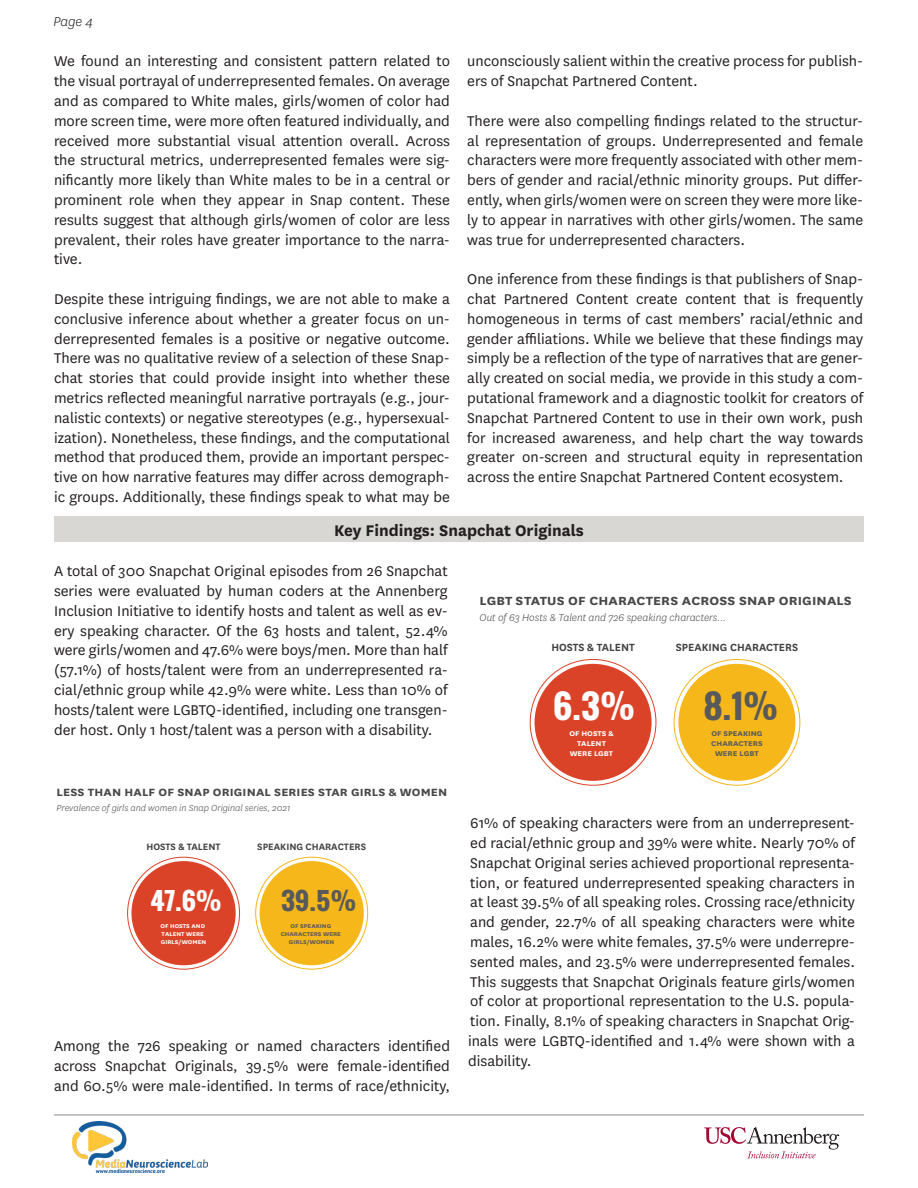
<style>
.page{position:relative;width:918px;height:1188px;background:#fff}
.page>*{position:absolute;margin:0;border:0;box-sizing:border-box;transform-origin:0 0}
.t1{font:700 32.25px "Oswald";color:#58595b;scale:1.09 1}
.t2{font:700 32.25px "Oswald";color:#fff;scale:1.09 1}
.t3{font:700 23.85px "Oswald";color:#58595b;scale:1.09 1}
.t4{font:700 23.85px "Oswald";color:#fff;scale:1.09 1}
.t5{font:700 18px "National";color:#231f20}
.t6{font:16.5px/19.8px "National";color:#231f20;text-align:justify}
.t7{font:italic 300 15px "National";color:#231f20}
.t8{font:700 13.8px "National";letter-spacing:.01em;color:#494749;scale:1.11 1}
.t9{font:700 12.3px "National";letter-spacing:.01em;color:#494749;scale:1.11 1}
.t10{font:600 12.15px "National";color:#404041}
.t11{font:italic 300 11.55px "National";color:#494849}
.t12{font:600 10.8px "National";color:#404041}
.t13{font:italic 300 10.2px "National";color:#494849}
.t14{font:700 8.1px/9.8px "National";color:#58595b;text-align:center;scale:1.11 1}
.t15{font:700 8.1px/9.8px "National";color:#fff;text-align:center;scale:1.11 1}
.t16{font:700 6.45px/7.6px "National";color:#58595b;text-align:center;scale:1.11 1}
.t17{font:700 6.45px/7.6px "National";color:#fff;scale:1.11 1}
</style>
<div class="page">
<svg style="left:674px;top:659px;width:126px;height:126px"></svg>
<div style="left:678px;top:664px;width:117px;height:117px;background:#f5b719;border-radius:50%"></div>
<div style="left:535px;top:664px;width:117px;height:117px;background:#db4328;border-radius:50%"></div>
<svg style="left:256px;top:857px;width:112px;height:112px"></svg>
<div style="left:260px;top:861px;width:104px;height:104px;background:#f5b719;border-radius:50%"></div>
<div style="left:131px;top:861px;width:105px;height:104px;background:#db4328;border-radius:50%"></div>
<div style="left:54px;top:516px;width:810px;height:26px;background:#d9d7d4"></div>
<hr style="left:54px;top:1115px;width:810px;height:1px;background:#8a8c8f">
<img style="left:72px;top:1121px;width:135px;height:52px">
<svg style="left:704px;top:1127px;width:135px;height:31px"></svg>
<p class="t7" style="left:53px;top:13px;width:41px">Page 4</p>
<p class="t6" style="left:54px;top:51px;width:398px">We found an interesting and consistent pattern related to the visual portrayal of underrepresented females. On average and as compared to White males, girls/women of color had more screen time, were more often featured individually, and received more substantial visual attention overall. Across the structural metrics, underrepresented females were sig&shy;nificantly more likely than White males to be in a central or prominent role when they appear in Snap content. These results suggest that although girls/women of color are less prevalent, their roles have greater importance to the narra&shy;tive.</p>
<p class="t6" style="left:54px;top:288px;width:398px">Despite these intriguing findings, we are not able to make a conclusive inference about whether a greater focus on un&shy;derrepresented females is a positive or negative outcome.<br>There was no qualitative review of a selection of these Snap&shy;chat stories that could provide insight into whether these metrics reflected meaningful narrative portrayals (e.g., jour&shy;nalistic contexts) or negative stereotypes (e.g., hypersexual&shy;ization). Nonetheless, these findings, and the computational method that produced them, provide an important perspec&shy;tive on how narrative features may differ across demograph&shy;ic groups. Additionally, these findings speak to what may be</p>
<p class="t6" style="left:467px;top:51px;width:397px">unconsciously salient within the creative process for publish&shy;ers of Snapchat Partnered Content.</p>
<p class="t6" style="left:467px;top:110px;width:398px">There were also compelling findings related to the structur&shy;al representation of groups. Underrepresented and female characters were more frequently associated with other mem&shy;bers of gender and racial/ethnic minority groups. Put differ&shy;ently, when girls/women were on screen they were more like&shy;ly to appear in narratives with other girls/women. The same was true for underrepresented characters.</p>
<p class="t6" style="left:467px;top:268px;width:398px">One inference from these findings is that publishers of Snap&shy;chat Partnered Content create content that is frequently homogeneous in terms of cast members’ racial/ethnic and gender affiliations. While we believe that these findings may simply be a reflection of the type of narratives that are gener&shy;ally created on social media, we provide in this study a com&shy;putational framework and a diagnostic toolkit for creators of Snapchat Partnered Content to use in their own work, push for increased awareness, and help chart the way towards greater on-screen and structural equity in representation across the entire Snapchat Partnered Content ecosystem.</p>
<p class="t5" style="left:334px;top:518px;width:251px">Key Findings: Snapchat Originals</p>
<p class="t6" style="left:54px;top:560px;width:395px">A total of 300 Snapchat Original episodes from 26 Snapchat series were evaluated by human coders at the Annenberg Inclusion Initiative to identify hosts and talent as well as ev&shy;ery speaking character. Of the 63 hosts and talent, 52.4% were girls/women and 47.6% were boys/men. More than half (57.1%) of hosts/talent were from an underrepresented ra&shy;cial/ethnic group while 42.9% were white. Less than 10% of hosts/talent were LGBTQ-identified, including one transgen&shy;der host. Only 1 host/talent was a person with a disability.</p>
<p class="t9" style="left:57px;top:784px;width:353px">LESS THAN HALF OF SNAP ORIGINAL SERIES STAR GIRLS &amp; WOMEN</p>
<p class="t13" style="left:57px;top:801px;width:235px">Prevalence of girls and women in Snap Original series, 2021</p>
<p class="t12" style="left:146px;top:839px;width:76px">HOSTS &amp; TALENT</p>
<p class="t12" style="left:257px;top:839px;width:110px">SPEAKING CHARACTERS</p>
<p class="t4" style="left:150px;top:882px;width:67px">47.6%</p>
<p class="t17" style="left:160px;top:922px;width:43px">OF HOSTS AND<br>TALENT WERE<br>GIRLS/WOMEN</p>
<p class="t3" style="left:281px;top:882px;width:71px">39.5%</p>
<p class="t16" style="left:281px;top:922px;width:56px">OF SPEAKING<br>CHARACTERS WERE<br>GIRLS/WOMEN</p>
<p class="t6" style="left:54px;top:1036px;width:398px">Among the 726 speaking or named characters identified across Snapchat Originals, 39.5% were female-identified and 60.5% were male-identified. In terms of race/ethnicity,</p>
<p class="t8" style="left:480px;top:591px;width:337px">LGBT STATUS OF CHARACTERS ACROSS SNAP ORIGINALS</p>
<p class="t10" style="left:551px;top:639px;width:85px">HOSTS &amp; TALENT</p>
<p class="t10" style="left:676px;top:639px;width:124px">SPEAKING CHARACTERS</p>
<p class="t11" style="left:480px;top:610px;width:248px">Out of 63 Hosts &amp; Talent and 726 speaking characters...</p>
<p class="t2" style="left:553px;top:682px;width:77px">6.3%</p>
<p class="t15" style="left:569px;top:728px;width:41px">OF HOSTS &amp;<br>TALENT<br>WERE LGBT</p>
<p class="t1" style="left:704px;top:682px;width:70px">8.1%</p>
<p class="t14" style="left:711px;top:728px;width:48px">OF SPEAKING<br>CHARACTERS<br>WERE LGBT</p>
<p class="t6" style="left:468px;top:813px;width:389px">61% of speaking characters were from an underrepresent&shy;ed racial/ethnic group and 39% were white. Nearly 70% of Snapchat Original series achieved proportional representa&shy;tion, or featured underrepresented speaking characters in at least 39.5% of all speaking roles. Crossing race/ethnicity and gender, 22.7% of all speaking characters were white males, 16.2% were white females, 37.5% were underrepre&shy;sented males, and 23.5% were underrepresented females.<br>This suggests that Snapchat Originals feature girls/women of color at proportional representation to the U.S. popula&shy;tion. Finally, 8.1% of speaking characters in Snapchat Orig&shy;inals were LGBTQ-identified and 1.4% were shown with a disability.</p>
</div>
